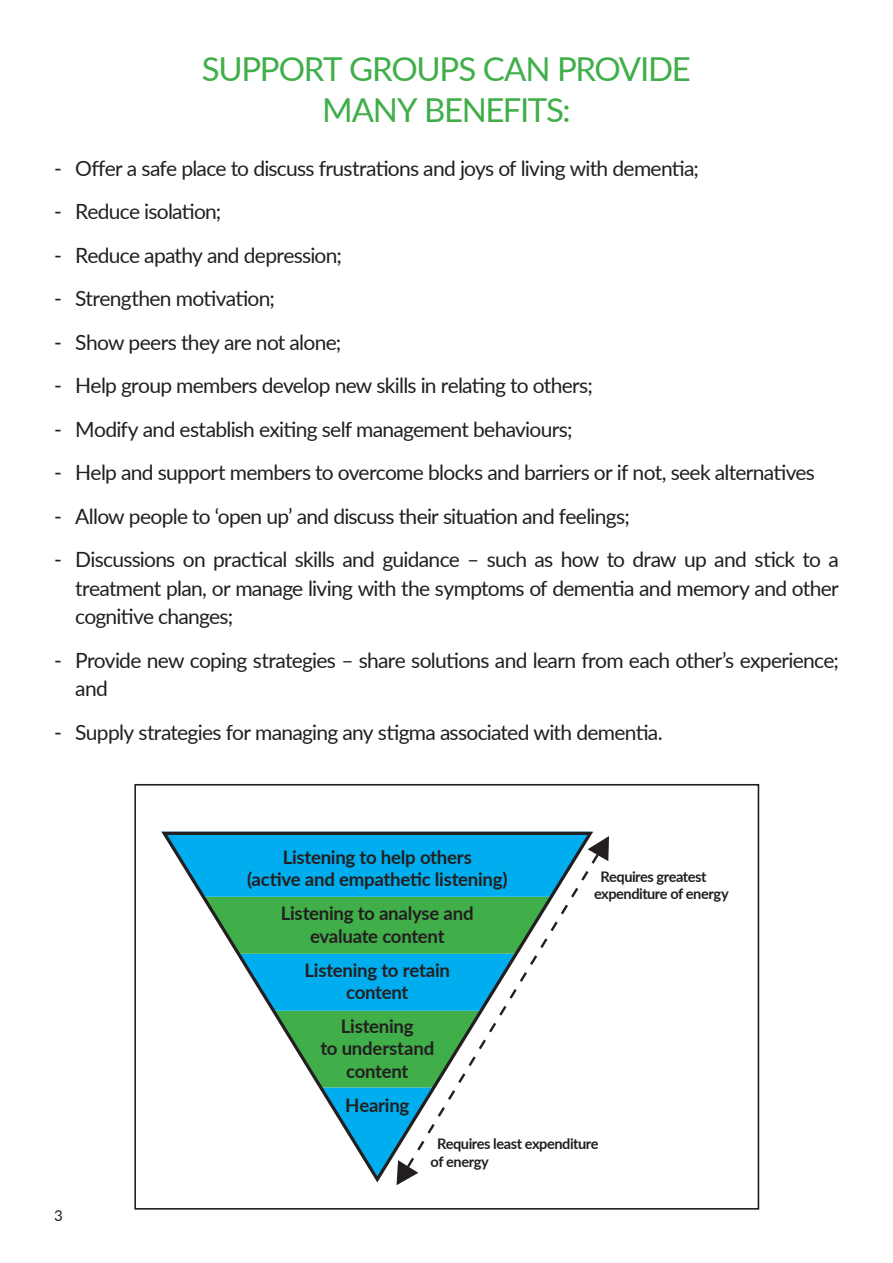
<style>
.page{position:relative;width:893px;height:1263px;background:#fff}
.page>*{position:absolute;margin:0;border:0;box-sizing:border-box;transform-origin:0 0}
.t1{font:33px "Lato";letter-spacing:-.035em;color:#40ae49}
.t2{font:21px/28.5px "Lato";letter-spacing:-.035em;color:#231f20;text-align:justify}
.t3{font:700 18.6px/22.4px "Lato";letter-spacing:-.015em;color:#231f20;text-align:center}
.t4{font:15px "Lato";color:#231f20}
.t5{font:700 14.55px/17.5px "Lato";letter-spacing:-.03em;color:#231f20}
</style>
<div class="page">
<svg style="left:161px;top:832px;width:448px;height:353px"></svg>
<div style="left:134px;top:784px;width:625px;height:425px;border:2px solid #231f20"></div>
<p class="t1" style="left:202px;top:45px;width:491px">SUPPORT GROUPS CAN PROVIDE</p>
<p class="t1" style="left:322px;top:86px;width:250px">MANY BENEFITS:</p>
<p class="t2" style="left:54px;top:153px;width:646px">- Offer a safe place to discuss frustrations and joys of living with dementia;</p>
<p class="t2" style="left:54px;top:196px;width:169px">- Reduce isolation;</p>
<p class="t2" style="left:54px;top:240px;width:289px">- Reduce apathy and depression;</p>
<p class="t2" style="left:54px;top:283px;width:222px">- Strengthen motivation;</p>
<p class="t2" style="left:54px;top:327px;width:289px">- Show peers they are not alone;</p>
<p class="t2" style="left:54px;top:370px;width:540px">- Help group members develop new skills in relating to others;</p>
<p class="t2" style="left:54px;top:414px;width:520px">- Modify and establish exiting self management behaviours;</p>
<p class="t2" style="left:54px;top:457px;width:762px">- Help and support members to overcome blocks and barriers or if not, seek alternatives</p>
<p class="t2" style="left:54px;top:501px;width:577px">- Allow people to ‘open up’ and discuss their situation and feelings;</p>
<p class="t2" style="left:75px;top:544px;width:765px;text-indent:-21px">- Discussions on practical skills and guidance – such as how to draw up and stick to a treatment plan, or manage living with the symptoms of dementia and memory and other cognitive changes;</p>
<p class="t2" style="left:75px;top:645px;width:765px;text-indent:-21px">- Provide new coping strategies – share solutions and learn from each other’s experience; and</p>
<p class="t2" style="left:54px;top:717px;width:610px">- Supply strategies for managing any stigma associated with dementia.</p>
<p class="t3" style="left:247px;top:845px;width:262px">Listening to help others<br>(active and empathetic listening)</p>
<p class="t3" style="left:281px;top:901px;width:194px">Listening to analyse and evaluate content</p>
<p class="t3" style="left:305px;top:958px;width:147px">Listening to retain content</p>
<p class="t3" style="left:320px;top:1014px;width:115px">Listening<br>to understand content</p>
<p class="t3" style="left:345px;top:1093px;width:66px">Hearing</p>
<p class="t5" style="left:594px;top:867px;width:136px;text-indent:6px">Requires greatest expenditure of energy</p>
<p class="t4" style="left:54px;top:1205px;width:10px">3</p>
<p class="t5" style="left:431px;top:1134px;width:169px;text-indent:6px">Requires least expenditure of energy</p>
</div>
